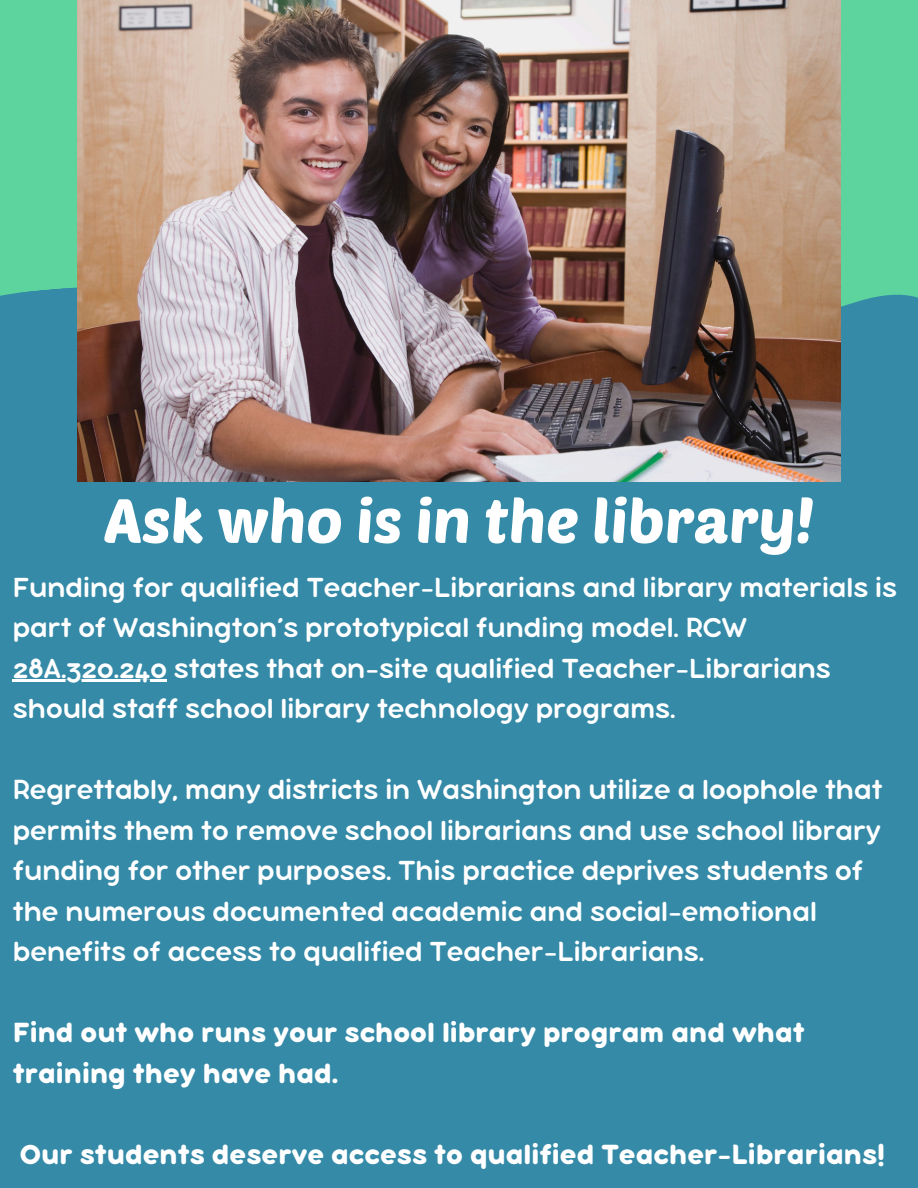
<style>
.page{position:relative;width:918px;height:1188px;background:#fff}
.page>*{position:absolute;margin:0;border:0;box-sizing:border-box;transform-origin:0 0}
.t1{font:61.5px "Poetsen One";color:#fff}
.t2{font:30px/40.5px "Bubbleboddy Neue";color:#fff}
.t3{font:700 30px/40.5px "Bubbleboddy Neue";color:#fff}
</style>
<div class="page">
<div style="left:0;top:0;width:918px;height:160px;background:#5dd39e"></div>
<div style="left:0;top:160px;width:918px;height:1028px;background:#348aa7"></div>
<img style="left:78px;top:0;width:762px;height:482px">
<hr style="left:13px;top:680px;width:154px;height:2px;background:#fff">
<p class="t1" style="left:104px;top:481px;width:712px">Ask who is in the library!</p>
<p class="t2" style="left:13px;top:569px;width:886px">Funding for qualified Teacher-Librarians and library materials is part of Washington’s prototypical funding model. RCW</p>
<h1 class="t2" style="left:13px;top:650px;width:819px">28A.320.240 states that on-site qualified Teacher-Librarians should staff school library technology programs.</h1>
<h1 class="t2" style="left:13px;top:772px;width:871px">Regrettably, many districts in Washington utilize a loophole that permits them to remove school librarians and use school library</h1>
<p class="t2" style="left:13px;top:853px;width:852px">funding for other purposes. This practice deprives students of the numerous documented academic and social-emotional benefits of access to qualified Teacher-Librarians.</p>
<p class="t3" style="left:13px;top:1015px;width:793px">Find out who runs your school library program and what training they have had.</p>
<p class="t3" style="left:20px;top:1136px;width:867px">Our students deserve access to qualified Teacher-Librarians!</p>
</div>
